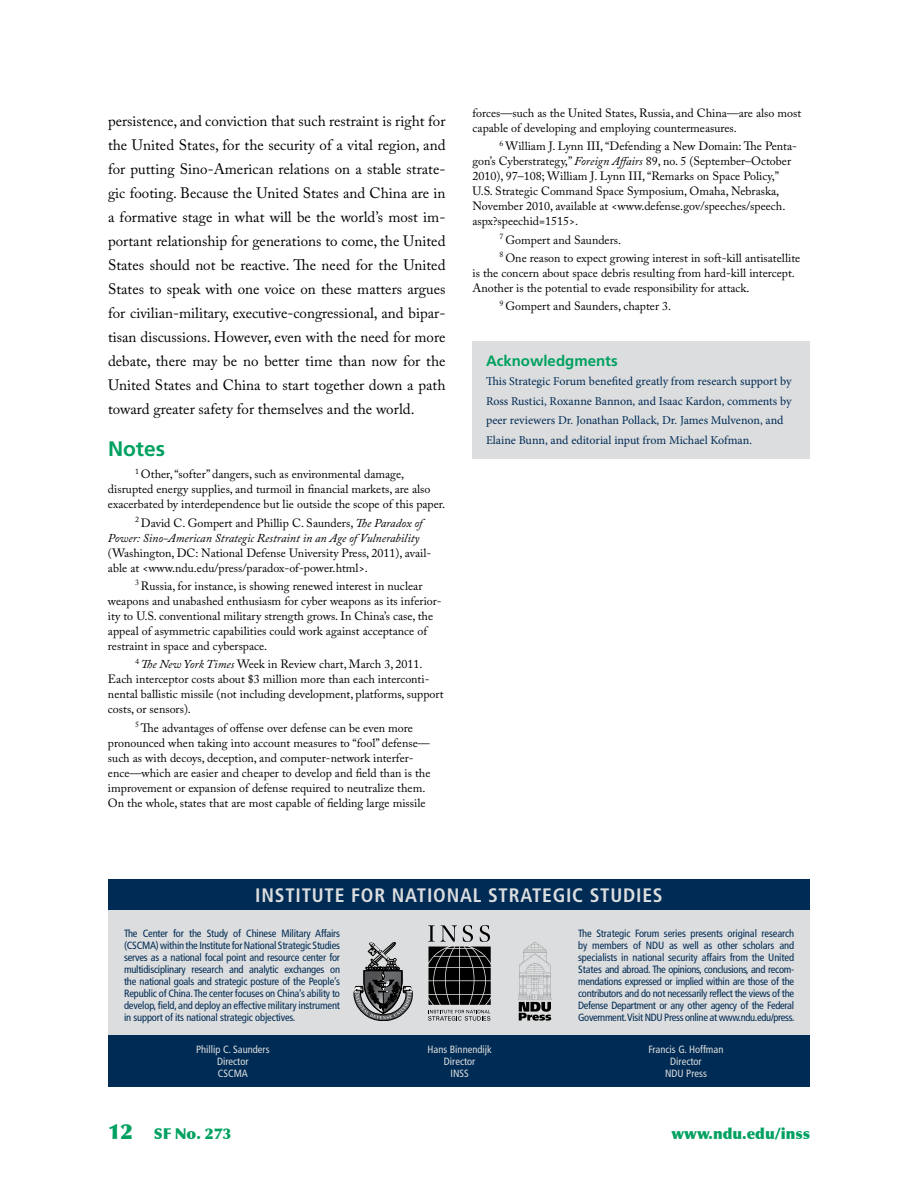
<style>
.page{position:relative;width:918px;height:1188px;background:#fff}
.page>*{position:absolute;margin:0;border:0;box-sizing:border-box;transform-origin:0 0}
.t1{font:700 21px "Frutiger LT Std";color:#00a160}
.t2{font:700 condensed 19.5px "Frutiger LT Std";letter-spacing:.04em;color:#dcddde}
.t3{font:15px/24px "Adobe Caslon Pro";color:#000;text-align:justify}
.t4{font:900 15px "Optima";color:#00a160}
.t5{font:700 15px "Frutiger LT Std";color:#00a160}
.t6{font:12px/15px "Adobe Caslon Pro";color:#000}
.t7{font:12px/19.5px "Minion Pro";letter-spacing:-.005em;color:#002b54}
.t8{font:italic 12px/15px "Adobe Caslon Pro";color:#000;text-align:right}
.t9{font:condensed 10.5px/12px "Frutiger LT Std";letter-spacing:-.02em;color:#002b54;text-align:justify}
.t10{font:condensed 10.5px/12px "Frutiger LT Std";color:#dcddde;text-align:center}
.s1{font-style:normal}
.s2{font-style:italic}
.s3{font-size:21px}
</style>
<div class="page">
<div style="left:108px;top:909px;width:702px;height:143px;background:#dcddde"></div>
<div style="left:108px;top:1035px;width:702px;height:52px;background:#002b54"></div>
<div style="left:108px;top:879px;width:702px;height:31px;background:#002b54"></div>
<svg style="left:428px;top:925px;width:63px;height:96px"></svg>
<svg style="left:353px;top:943px;width:59px;height:78px"></svg>
<svg style="left:518px;top:942px;width:33px;height:79px"></svg>
<div style="left:472px;top:341px;width:338px;height:118px;background:#dcddde"></div>
<p class="t3" style="left:108px;top:109px;width:339px">persistence, and conviction that such restraint is right for the United States, for the security of a vital region, and for putting Sino-American relations on a stable strate&shy;gic footing. Because the United States and China are in a formative stage in what will be the world’s most im&shy;portant relationship for generations to come, the United States should not be reactive. The need for the United States to speak with one voice on these matters argues for civilian-military, executive-congressional, and bipar&shy;tisan discussions. However, even with the need for more debate, there may be no better time than now for the United States and China to start together down a path toward greater safety for themselves and the world.</p>
<h1 class="t1" style="left:108px;top:436px;width:59px">Notes</h1>
<p class="t6" style="left:108px;top:467px;width:339px;text-indent:27px"><sup>1</sup> Other, “softer” dangers, such as environmental damage, disrupted energy supplies, and turmoil in financial markets, are also exacerbated by interdependence but lie outside the scope of this paper.</p>
<p class="t8" style="left:108px;top:515px;width:316px"><sup>2</sup> <span class="s1">David C. Gompert and Phillip C. Saunders,</span> The Paradox of<br>Power: Sino-American Strategic Restraint in an Age of Vulnerability</p>
<p class="t6" style="left:108px;top:545px;width:325px">(Washington, DC: National Defense University Press, 2011), avail&shy;able at &lt;www.ndu.edu/press/paradox-of-power.html&gt;.</p>
<p class="t6" style="left:108px;top:578px;width:335px;text-indent:27px"><sup>3</sup> Russia, for instance, is showing renewed interest in nuclear weapons and unabashed enthusiasm for cyber weapons as its inferior&shy;ity to U.S. conventional military strength grows. In China’s case, the appeal of asymmetric capabilities could work against acceptance of restraint in space and cyberspace.</p>
<p class="t6" style="left:108px;top:657px;width:337px;text-indent:27px"><sup>4</sup> <span class="s2">The New York Times</span> Week in Review chart, March 3, 2011.<br>Each interceptor costs about $3 million more than each interconti&shy;nental ballistic missile (not including development, platforms, support costs, or sensors).</p>
<p class="t6" style="left:108px;top:720px;width:324px;text-indent:27px"><sup>5</sup> The advantages of offense over defense can be even more pronounced when taking into account measures to “fool” defense— such as with decoys, deception, and computer-network interfer&shy;ence—which are easier and cheaper to develop and field than is the improvement or expansion of defense required to neutralize them.<br>On the whole, states that are most capable of fielding large missile</p>
<p class="t6" style="left:472px;top:105px;width:330px">forces—such as the United States, Russia, and China—are also most capable of developing and employing countermeasures.</p>
<p class="t6" style="left:472px;top:139px;width:326px;text-indent:27px"><sup>6</sup> William J. Lynn III, “Defending a New Domain: The Penta&shy;gon’s Cyberstrategy,” <span class="s2">Foreign Affairs</span> 89, no. 5 (September–October 2010), 97–108; William J. Lynn III, “Remarks on Space Policy,” U.S. Strategic Command Space Symposium, Omaha, Nebraska, November 2010, available at &lt;www.defense.gov/speeches/speech. aspx?speechid=1515&gt;.</p>
<p class="t6" style="left:500px;top:230px;width:302px;line-height:18.3px"><sup>7</sup> Gompert and Saunders.<br><sup>8</sup> One reason to expect growing interest in soft-kill antisatellite</p>
<p class="t6" style="left:472px;top:265px;width:324px">is the concern about space debris resulting from hard-kill intercept.<br>Another is the potential to evade responsibility for attack.</p>
<p class="t6" style="left:500px;top:299px;width:173px"><sup>9</sup> Gompert and Saunders, chapter 3.</p>
<p class="t5" style="left:486px;top:352px;width:133px">Acknowledgments</p>
<p class="t7" style="left:486px;top:372px;width:307px">This Strategic Forum benefited greatly from research support by Ross Rustici, Roxanne Bannon, and Isaac Kardon, comments by peer reviewers Dr. Jonathan Pollack, Dr. James Mulvenon, and Elaine Bunn, and editorial input from Michael Kofman.</p>
<h2 class="t2" style="left:255px;top:884px;width:409px">INSTITUTE FOR NATIONAL STRATEGIC STUDIES</h2>
<p class="t9" style="left:124px;top:927px;width:218px">The Center for the Study of Chinese Military Affairs (CSCMA) within the Institute for National Strategic Studies serves as a national focal point and resource center for multidisciplinary research and analytic exchanges on the national goals and strategic posture of the People’s Republic of China. The center focuses on China’s ability to develop, field, and deploy an effective military instrument in support of its national strategic objectives.</p>
<p class="t9" style="left:578px;top:927px;width:218px">The Strategic Forum series presents original research by members of NDU as well as other scholars and specialists in national security affairs from the United States and abroad. The opinions, conclusions, and recom&shy;mendations expressed or implied within are those of the contributors and do not necessarily reflect the views of the Defense Department or any other agency of the Federal Government. Visit NDU Press online at www.ndu.edu/press.</p>
<p class="t10" style="left:649px;top:1043px;width:76px">Francis G. Hoffman<br>Director<br>NDU Press</p>
<p class="t10" style="left:196px;top:1043px;width:75px">Phillip C. Saunders<br>Director<br>CSCMA</p>
<p class="t10" style="left:428px;top:1043px;width:66px">Hans Binnendijk<br>Director<br>INSS</p>
<p class="t4" style="left:108px;top:1125px;width:125px"><span class="s3">12</span> SF No. 273</p>
<p class="t4" style="left:671px;top:1125px;width:140px">www.ndu.edu/inss</p>
</div>
